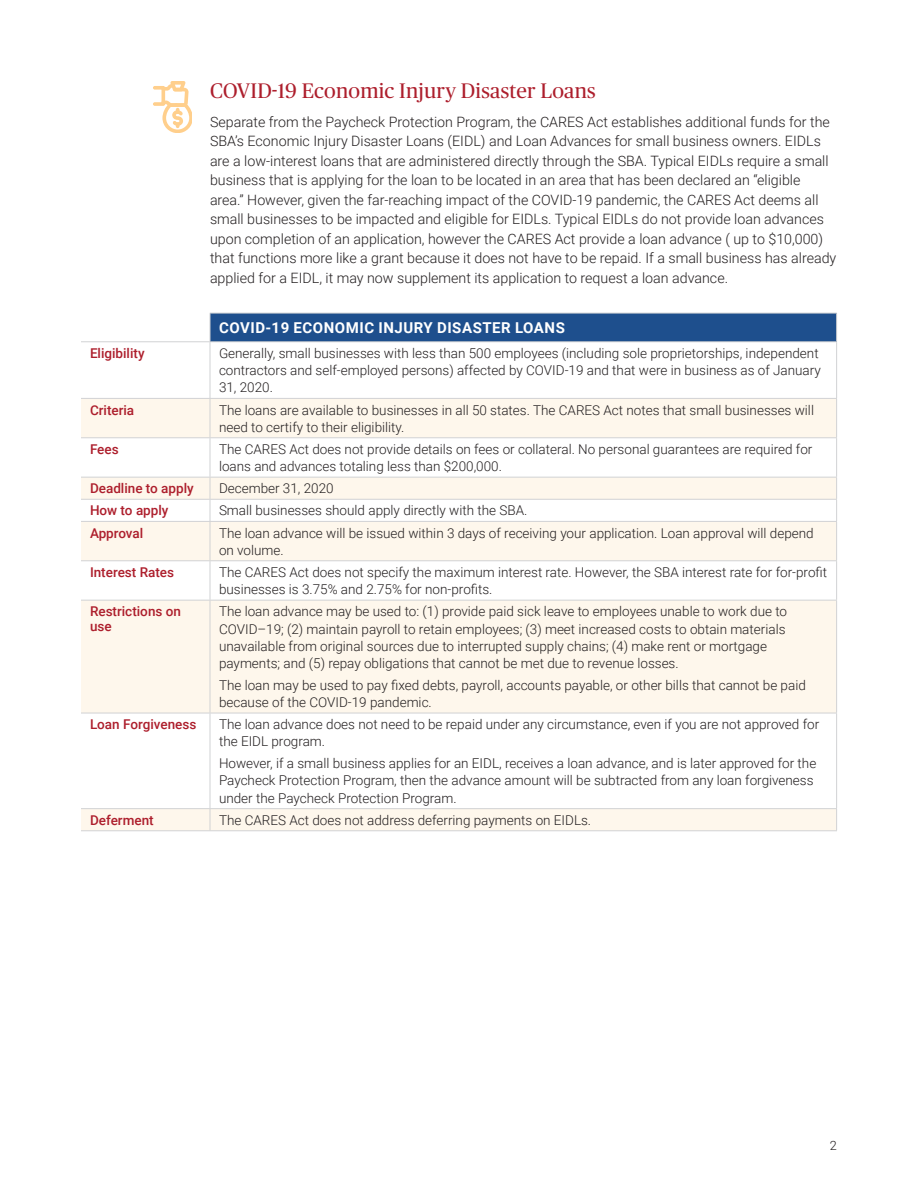
<style>
.page{position:relative;width:918px;height:1188px;background:#fff}
.page>*{position:absolute;margin:0;border:0;box-sizing:border-box;transform-origin:0 0}
.Headline{font:21px "Publico Headline";letter-spacing:.01em;color:#ad1e2c}
.Table_-_Figures{font:700 15px "Roboto";letter-spacing:.035em;color:#fff}
.Subheader_1{font:300 14.25px/19.5px "Roboto";color:#231f20}
.Table_-_Figures-2{font:300 13.5px/17.2px "Roboto";color:#231f20}
.Table_-_Figures-3{font:500 13.5px/15px "Roboto";color:#ad1e2c}
.t1{font:300 12.75px "Roboto";color:#231f20}
</style>
<div class="page">
<div style="left:210px;top:313px;width:627px;height:29px;background:#1e4f8d"></div>
<svg style="left:81px;top:399px;width:755px;height:431px;fill:#fef7ec"></svg>
<hr style="left:210px;top:342px;width:1px;height:56px;background:#d1d2d4">
<hr style="left:836px;top:342px;width:1px;height:56px;background:#d1d2d4">
<hr style="left:210px;top:399px;width:1px;height:38px;background:#d1d2d4">
<hr style="left:836px;top:399px;width:1px;height:38px;background:#d1d2d4">
<hr style="left:81px;top:437px;width:129px;height:1px;background:#d1d2d4">
<hr style="left:210px;top:437px;width:627px;height:1px;background:#d1d2d4">
<hr style="left:210px;top:438px;width:1px;height:39px;background:#d1d2d4">
<hr style="left:836px;top:438px;width:1px;height:39px;background:#d1d2d4">
<hr style="left:81px;top:477px;width:129px;height:1px;background:#d1d2d4">
<hr style="left:210px;top:477px;width:627px;height:1px;background:#d1d2d4">
<hr style="left:81px;top:499px;width:129px;height:1px;background:#d1d2d4">
<hr style="left:210px;top:499px;width:627px;height:1px;background:#d1d2d4">
<svg style="left:210px;top:478px;width:1px;height:43px"></svg>
<svg style="left:836px;top:478px;width:1px;height:43px"></svg>
<hr style="left:81px;top:521px;width:129px;height:1px;background:#d1d2d4">
<hr style="left:210px;top:521px;width:627px;height:1px;background:#d1d2d4">
<hr style="left:210px;top:522px;width:1px;height:38px;background:#d1d2d4">
<hr style="left:836px;top:522px;width:1px;height:38px;background:#d1d2d4">
<hr style="left:81px;top:560px;width:129px;height:1px;background:#d1d2d4">
<hr style="left:210px;top:560px;width:627px;height:1px;background:#d1d2d4">
<hr style="left:210px;top:561px;width:1px;height:39px;background:#d1d2d4">
<hr style="left:836px;top:561px;width:1px;height:39px;background:#d1d2d4">
<hr style="left:210px;top:601px;width:1px;height:112px;background:#d1d2d4">
<hr style="left:836px;top:601px;width:1px;height:112px;background:#d1d2d4">
<hr style="left:210px;top:713px;width:1px;height:95px;background:#d1d2d4">
<hr style="left:836px;top:713px;width:1px;height:95px;background:#d1d2d4">
<svg style="left:210px;top:809px;width:1px;height:21px"></svg>
<svg style="left:836px;top:809px;width:1px;height:21px"></svg>
<hr style="left:81px;top:600px;width:129px;height:1px;background:#d1d2d4">
<hr style="left:210px;top:600px;width:627px;height:1px;background:#d1d2d4">
<hr style="left:81px;top:713px;width:129px;height:1px;background:#d1d2d4">
<hr style="left:210px;top:713px;width:627px;height:1px;background:#d1d2d4">
<hr style="left:81px;top:808px;width:129px;height:1px;background:#d1d2d4">
<hr style="left:210px;top:808px;width:627px;height:1px;background:#d1d2d4">
<hr style="left:81px;top:830px;width:129px;height:1px;background:#d1d2d4">
<hr style="left:210px;top:830px;width:627px;height:1px;background:#d1d2d4">
<hr style="left:210px;top:313px;width:627px;height:1px;background:#d1d2d4">
<svg style="left:210px;top:313px;width:1px;height:28px"></svg>
<svg style="left:836px;top:313px;width:1px;height:28px"></svg>
<hr style="left:210px;top:398px;width:627px;height:1px;background:#d1d2d4">
<hr style="left:81px;top:398px;width:129px;height:1px;background:#d1d2d4">
<hr style="left:81px;top:341px;width:129px;height:1px;background:#d1d2d4">
<hr style="left:210px;top:341px;width:627px;height:1px;background:#d1d2d4">
<svg style="left:153px;top:81px;width:39px;height:51px"></svg>
<p class="Headline" style="left:210px;top:76px;width:387px">COVID-19 Economic Injury Disaster Loans</p>
<p class="Subheader_1" style="left:210px;top:111px;width:628px">Separate from the Paycheck Protection Program, the CARES Act establishes additional funds for the SBA’s Economic Injury Disaster Loans (EIDL) and Loan Advances for small business owners. EIDLs are a low-interest loans that are administered directly through the SBA. Typical EIDLs require a small business that is applying for the loan to be located in an area that has been declared an “eligible area.” However, given the far-reaching impact of the COVID-19 pandemic, the CARES Act deems all small businesses to be impacted and eligible for EIDLs. Typical EIDLs do not provide loan advances upon completion of an application, however the CARES Act provide a loan advance ( up to $10,000) that functions more like a grant because it does not have to be repaid. If a small business has already applied for a EIDL, it may now supplement its application to request a loan advance.</p>
<p class="Table_-_Figures" style="left:219px;top:317px;width:347px">COVID-19 ECONOMIC INJURY DISASTER LOANS</p>
<p class="Table_-_Figures-3" style="left:90px;top:345px;width:56px">Eligibility</p>
<p class="Table_-_Figures-2" style="left:219px;top:344px;width:603px">Generally, small businesses with less than 500 employees (including sole proprietorships, independent contractors and self-employed persons) affected by COVID-19 and that were in business as of January<br>31, 2020.</p>
<p class="Table_-_Figures-3" style="left:90px;top:402px;width:46px">Criteria</p>
<p class="Table_-_Figures-2" style="left:219px;top:401px;width:597px">The loans are available to businesses in all 50 states. The CARES Act notes that small businesses will need to certify to their eligibility.</p>
<p class="Table_-_Figures-3" style="left:90px;top:441px;width:30px">Fees</p>
<p class="Table_-_Figures-2" style="left:219px;top:440px;width:595px">The CARES Act does not provide details on fees or collateral. No personal guarantees are required for loans and advances totaling less than $200,000.</p>
<p class="Table_-_Figures-3" style="left:90px;top:480px;width:105px">Deadline to apply</p>
<p class="Table_-_Figures-2" style="left:219px;top:479px;width:116px">December 31, 2020</p>
<p class="Table_-_Figures-3" style="left:90px;top:503px;width:80px">How to apply</p>
<p class="Table_-_Figures-2" style="left:219px;top:501px;width:310px">Small businesses should apply directly with the SBA.</p>
<p class="Table_-_Figures-3" style="left:90px;top:525px;width:55px">Approval</p>
<p class="Table_-_Figures-2" style="left:219px;top:524px;width:596px">The loan advance will be issued within 3 days of receiving your application. Loan approval will depend on volume.</p>
<p class="Table_-_Figures-3" style="left:90px;top:564px;width:86px">Interest Rates</p>
<p class="Table_-_Figures-2" style="left:219px;top:563px;width:610px">The CARES Act does not specify the maximum interest rate. However, the SBA interest rate for for-profit businesses is 3.75% and 2.75% for non-profits.</p>
<p class="Table_-_Figures-3" style="left:90px;top:603px;width:93px">Restrictions on use</p>
<p class="Table_-_Figures-2" style="left:219px;top:602px;width:570px">The loan advance may be used to: (1) provide paid sick leave to employees unable to work due to COVID–19; (2) maintain payroll to retain employees; (3) meet increased costs to obtain materials unavailable from original sources due to interrupted supply chains; (4) make rent or mortgage payments; and (5) repay obligations that cannot be met due to revenue losses.</p>
<p class="Table_-_Figures-2" style="left:219px;top:676px;width:588px">The loan may be used to pay fixed debts, payroll, accounts payable, or other bills that cannot be paid because of the COVID-19 pandemic.</p>
<p class="Table_-_Figures-3" style="left:90px;top:716px;width:108px">Loan Forgiveness</p>
<p class="Table_-_Figures-2" style="left:219px;top:715px;width:602px">The loan advance does not need to be repaid under any circumstance, even if you are not approved for the EIDL program.</p>
<p class="Table_-_Figures-2" style="left:219px;top:754px;width:599px">However, if a small business applies for an EIDL, receives a loan advance, and is later approved for the<br>Paycheck Protection Program, then the advance amount will be subtracted from any loan forgiveness under the Paycheck Protection Program.</p>
<p class="Table_-_Figures-3" style="left:90px;top:812px;width:65px">Deferment</p>
<p class="Table_-_Figures-2" style="left:219px;top:811px;width:374px">The CARES Act does not address deferring payments on EIDLs.</p>
<p class="t1" style="left:830px;top:1136px;width:9px">2</p>
</div>
